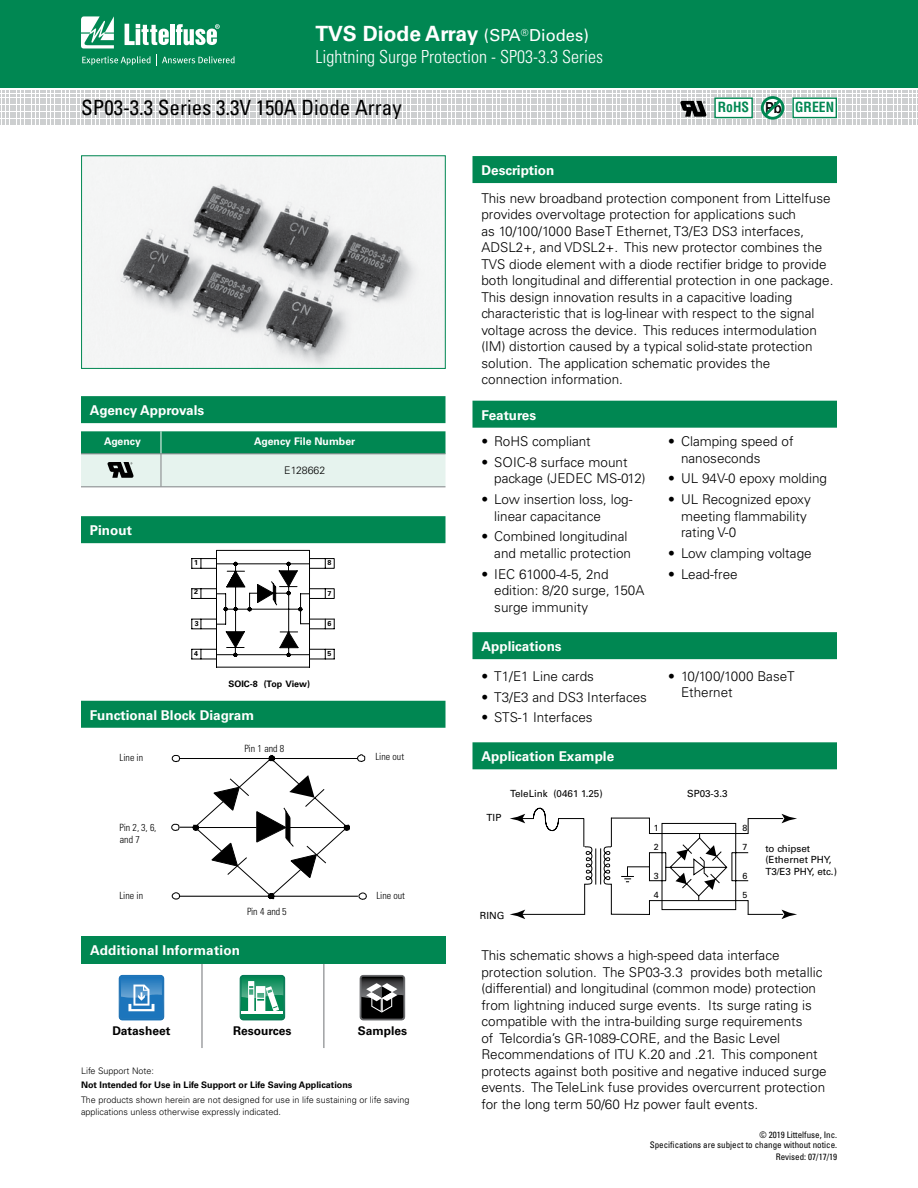
<style>
.page{position:relative;width:918px;height:1188px;background:#fff}
.page>*{position:absolute;margin:0;border:0;box-sizing:border-box;transform-origin:0 0}
.t1{font:condensed 21px "Univers LT Std";color:#000}
.t2{font:700 21px "Univers LT Std";color:#fff}
.t3{font:300 condensed 18px "Univers LT Std";color:#fff}
.t4{font:700 condensed 13.65px "Helvetica LT Std";color:#008752}
.t5{font:300 13.5px/16.5px "Univers LT Std";color:#000}
.t6{font:700 13.5px "Univers LT Std";color:#fff}
.t7{font:700 12px "Univers LT Std";color:#000}
.t8{font:700 10.5px "Univers LT Std";color:#fff}
.t9{font:300 10.5px "Univers LT Std";color:#000}
.t10{font:300 condensed 10.05px/12.6px "Univers LT Std";letter-spacing:-.015em;color:#000}
.t11{font:9.9px/11.9px "Univers LT Std";color:#000}
.t12{font:300 condensed 9.9px "Univers LT Std";color:#000}
.t13{font:300 9px/12px "Univers LT Std";color:#000}
.t14{font:condensed 9px/10.8px "Univers LT Std";color:#000;text-align:right}
.t15{font:700 9px "Univers LT Std";color:#000}
.t16{font:700 8.85px "Univers LT Std";color:#000}
.t17{font:8.85px/19.2px "Univers LT Std";color:#000}
.t18{font:700 7.2px "Univers LT Std";color:#000}
.s1{font-weight:400;font-size:16.5px}
.s2{font-family:"Univers LT Std";font-stretch:expanded;font-size:15.15px;color:#000}
</style>
<div class="page">
<div style="left:0;top:0;width:918px;height:88px;background:#008752"></div>
<svg style="left:81px;top:16px;width:33px;height:32px"></svg>
<hr style="left:170px;top:24px;width:4px;height:21px;background:#fff">
<svg style="left:176px;top:24px;width:44px;height:21px"></svg>
<svg style="left:125px;top:24px;width:44px;height:21px"></svg>
<svg style="left:82px;top:55px;width:153px;height:11px"></svg>
<div style="left:472px;top:156px;width:365px;height:27px;background:#008752"></div>
<div style="left:472px;top:401px;width:365px;height:27px;background:#008752"></div>
<div style="left:472px;top:632px;width:365px;height:27px;background:#008752"></div>
<div style="left:81px;top:516px;width:365px;height:27px;background:#008752"></div>
<div style="left:81px;top:701px;width:365px;height:27px;background:#008752"></div>
<div style="left:81px;top:396px;width:365px;height:27px;background:#008752"></div>
<svg style="left:192px;top:558px;width:142px;height:101px"></svg>
<hr style="left:216px;top:550px;width:1px;height:117px;background:#000">
<hr style="left:309px;top:550px;width:1px;height:117px;background:#000">
<hr style="left:217px;top:550px;width:93px;height:1px;background:#000">
<hr style="left:217px;top:667px;width:93px;height:1px;background:#000">
<svg style="left:172px;top:755px;width:195px;height:145px"></svg>
<img style="left:83px;top:157px;width:361px;height:210px">
<div style="left:81px;top:155px;width:365px;height:214px;border:1px solid #008752"></div>
<div style="left:472px;top:742px;width:365px;height:27px;background:#008752"></div>
<svg style="left:510px;top:807px;width:287px;height:112px"></svg>
<div style="left:81px;top:936px;width:365px;height:28px;background:#008752"></div>
<svg style="left:118px;top:975px;width:47px;height:46px;background:#4c92c9"></svg>
<svg style="left:359px;top:975px;width:46px;height:46px;background:#4e4e4f"></svg>
<hr style="left:323px;top:964px;width:1px;height:84px;background:#808285">
<hr style="left:201px;top:964px;width:2px;height:84px;background:#808285">
<svg style="left:239px;top:975px;width:46px;height:46px"></svg>
<hr style="left:242px;top:1012px;width:41px;height:2px;background:#fff">
<svg style="left:2px;top:91px;width:916px;height:34px"></svg>
<svg style="left:81px;top:431px;width:365px;height:56px;background:#86c1aa"></svg>
<h1 class="t2" style="left:315px;top:21px;width:275px">TVS Diode Array <span class="s1">(SPA</span> <sup>®</sup> <span class="s1">Diodes)</span></h1>
<h2 class="t3" style="left:315px;top:45px;width:289px">Lightning Surge Protection - SP03-3.3 Series</h2>
<h1 class="t1" style="left:81px;top:94px;width:322px">SP03-3.3 Series 3.3V 150A Diode Array</h1>
<p class="t6" style="left:481px;top:163px;width:74px">Description</p>
<p class="t4" style="left:718px;top:99px;width:118px">RoHS <span class="s2">Pb</span> GREEN</p>
<p class="t6" style="left:90px;top:403px;width:116px">Agency Approvals</p>
<p class="t8" style="left:104px;top:435px;width:38px">Agency</p>
<p class="t8" style="left:254px;top:435px;width:103px">Agency File Number</p>
<p class="t9" style="left:284px;top:464px;width:42px">E128662</p>
<p class="t6" style="left:90px;top:523px;width:43px">Pinout</p>
<p class="t18" style="left:328px;top:559px;width:5px">8</p>
<p class="t18" style="left:194px;top:559px;width:5px">1</p>
<p class="t18" style="left:194px;top:588px;width:5px">2</p>
<p class="t18" style="left:195px;top:619px;width:5px">3</p>
<p class="t18" style="left:194px;top:649px;width:5px">4</p>
<p class="t18" style="left:328px;top:649px;width:5px">5</p>
<p class="t18" style="left:328px;top:589px;width:5px">7</p>
<p class="t18" style="left:328px;top:619px;width:5px">6</p>
<p class="t16" style="left:229px;top:679px;width:83px">SOIC-8 (Top View)</p>
<p class="t6" style="left:90px;top:707px;width:166px">Functional Block Diagram</p>
<p class="t12" style="left:120px;top:752px;width:25px">Line in</p>
<p class="t10" style="left:119px;top:821px;width:39px">Pin 2, 3, 6, and 7</p>
<p class="t10" style="left:245px;top:743px;width:41px">Pin 1 and 8</p>
<p class="t12" style="left:375px;top:751px;width:30px">Line out</p>
<p class="t12" style="left:119px;top:890px;width:25px">Line in</p>
<p class="t12" style="left:376px;top:890px;width:30px">Line out</p>
<p class="t10" style="left:247px;top:905px;width:41px">Pin 4 and 5</p>
<p class="t6" style="left:90px;top:942px;width:152px">Additional Information</p>
<p class="t7" style="left:113px;top:1024px;width:59px">Datasheet</p>
<p class="t7" style="left:233px;top:1024px;width:60px">Resources</p>
<p class="t7" style="left:358px;top:1024px;width:51px">Samples</p>
<p class="t13" style="left:81px;top:1065px;width:75px">Life Support Note:</p>
<p class="t15" style="left:81px;top:1080px;width:273px">Not Intended for Use in Life Support or Life Saving Applications</p>
<p class="t13" style="left:81px;top:1093px;width:330px">The products shown herein are not designed for use in life sustaining or life saving applications unless otherwise expressly indicated.</p>
<p class="t5" style="left:481px;top:190px;width:353px">This new broadband protection component from Littelfuse provides overvoltage protection for applications such<br>as 10/100/1000 BaseT Ethernet, T3/E3 DS3 interfaces, ADSL2+, and VDSL2+. This new protector combines the TVS diode element with a diode rectifier bridge to provide both longitudinal and differential protection in one package.<br>This design innovation results in a capacitive loading characteristic that is log-linear with respect to the signal voltage across the device. This reduces intermodulation (IM) distortion caused by a typical solid-state protection solution. The application schematic provides the connection information.</p>
<p class="t6" style="left:481px;top:407px;width:56px">Features</p>
<p class="t5" style="left:482px;top:433px;width:111px">• RoHS compliant</p>
<p class="t5" style="left:494px;top:454px;width:153px;text-indent:-13px">• SOIC-8 surface mount package (JEDEC MS-012)</p>
<p class="t5" style="left:494px;top:491px;width:140px;text-indent:-13px">• Low insertion loss, log&shy;linear capacitance</p>
<p class="t5" style="left:482px;top:528px;width:151px;text-align:right">• Combined longitudinal and metallic protection</p>
<p class="t5" style="left:494px;top:566px;width:152px;text-indent:-13px">• IEC 61000-4-5, 2nd edition: 8/20 surge, 150A surge immunity</p>
<p class="t6" style="left:481px;top:639px;width:82px">Applications</p>
<p class="t5" style="left:482px;top:668px;width:114px">• T1/E1 Line cards</p>
<p class="t5" style="left:482px;top:689px;width:167px">• T3/E3 and DS3 Interfaces</p>
<p class="t5" style="left:482px;top:709px;width:113px">• STS-1 Interfaces</p>
<p class="t6" style="left:481px;top:749px;width:134px">Application Example</p>
<p class="t5" style="left:681px;top:433px;width:114px;text-indent:-13px">• Clamping speed of nanoseconds</p>
<p class="t5" style="left:668px;top:470px;width:160px">• UL 94V-0 epoxy molding</p>
<p class="t5" style="left:681px;top:491px;width:131px;text-indent:-13px">• UL Recognized epoxy meeting flammability rating V-0</p>
<p class="t5" style="left:668px;top:545px;width:145px">• Low clamping voltage</p>
<p class="t5" style="left:668px;top:566px;width:71px">• Lead-free</p>
<p class="t5" style="left:681px;top:668px;width:115px;text-indent:-13px">• 10/100/1000 BaseT<br>Ethernet</p>
<p class="t11" style="left:487px;top:812px;width:16px">TIP</p>
<p class="t11" style="left:510px;top:788px;width:94px">TeleLink (0461 1.25)</p>
<p class="t11" style="left:687px;top:788px;width:42px">SP03-3.3</p>
<p class="t17" style="left:654px;top:818px;width:6px">1<br>2</p>
<p class="t17" style="left:654px;top:866px;width:6px">3<br>4</p>
<p class="t11" style="left:480px;top:909px;width:26px">RING</p>
<p class="t17" style="left:742px;top:818px;width:6px">8<br>7</p>
<p class="t17" style="left:742px;top:866px;width:6px">6<br>5</p>
<p class="t11" style="left:765px;top:842px;width:73px">to chipset (Ethernet PHY,<br>T3/E3 PHY, etc.)</p>
<p class="t5" style="left:481px;top:947px;width:347px">This schematic shows a high-speed data interface protection solution. The SP03-3.3 provides both metallic (differential) and longitudinal (common mode) protection from lightning induced surge events. Its surge rating is compatible with the intra-building surge requirements<br>of Telcordia’s GR-1089-CORE, and the Basic Level Recommendations of ITU K.20 and .21. This component protects against both positive and negative induced surge events. The TeleLink fuse provides overcurrent protection for the long term 50/60 Hz power fault events.</p>
<p class="t14" style="left:650px;top:1129px;width:189px">© 2019 Littelfuse, Inc.<br>Specifications are subject to change without notice.</p>
<p class="t14" style="left:776px;top:1152px;width:63px">Revised: 07/17/19</p>
</div>
